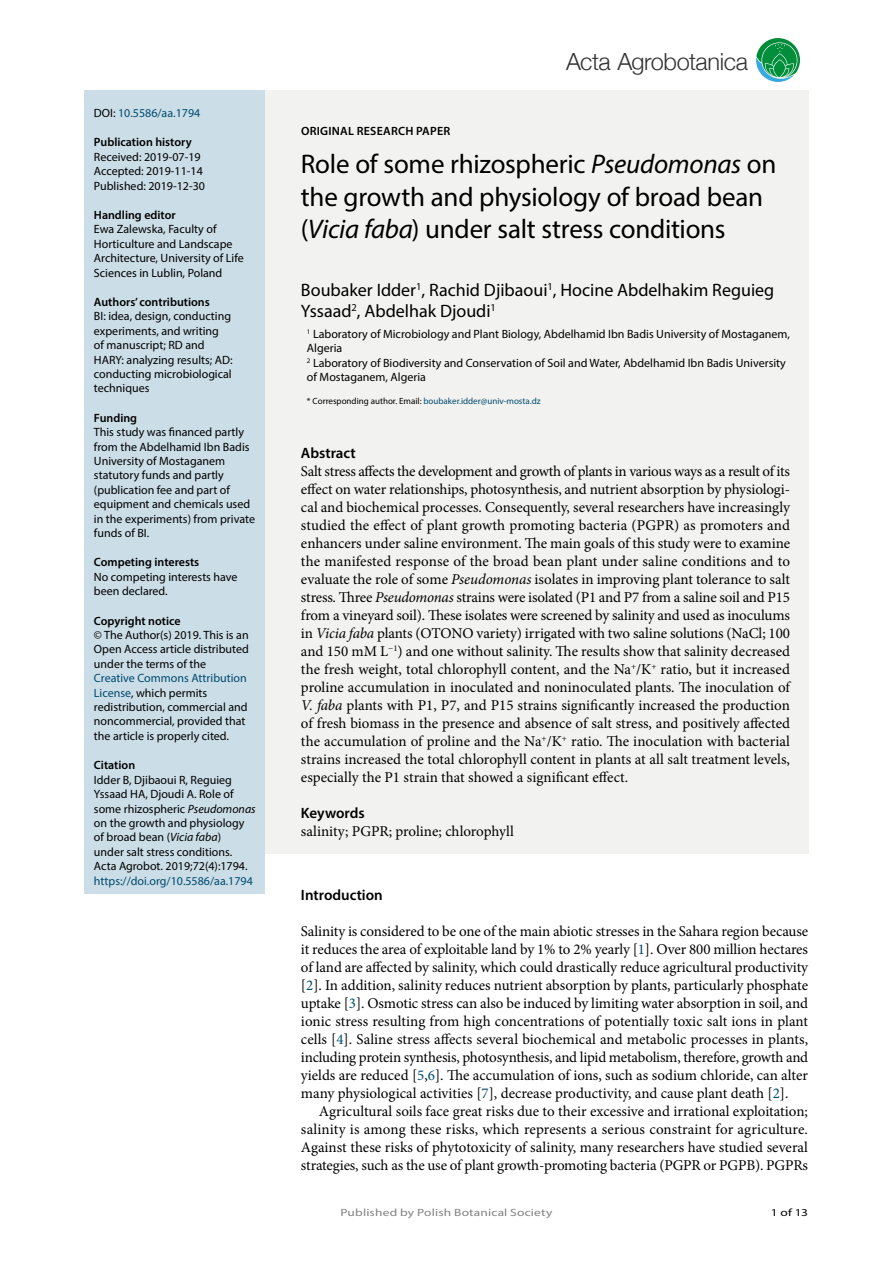
<style>
.page{position:relative;width:893px;height:1263px;background:#fff}
.page>*{position:absolute;margin:0;border:0;box-sizing:border-box;transform-origin:0 0}
.t1{font:27px/32.4px "Myriad Pro";letter-spacing:-.01em;color:#000}
.t2{font:300 23.55px "Helvetica Neue";letter-spacing:-.02em;color:#333}
.Authors{font:18px/21.6px "Myriad Pro";color:#000}
.Body_text{font:15px/18px "Minion Pro";color:#000;text-align:justify}
.Body_text___first_li{font:15px/18px "Minion Pro";letter-spacing:-.01em;color:#000;text-align:justify}
.Keywords{font:15px "Minion Pro";color:#000}
.t3{font:600 15px "Myriad Pro";color:#000}
.Body_text-2{font:12px/14.4px "Myriad Pro";color:#000}
.Affiliations{font:12px/14.4px "Myriad Pro";color:#000}
.Article_type{font:600 12px "Myriad Pro";color:#000}
.Article_type-2{font:600 12px "Myriad Pro";letter-spacing:.02em;color:#000}
.Body_text-3{font:12px "Myriad Pro";color:#004b6f}
.t4{font:10.5px "Myriad Pro Regular 2";letter-spacing:.01em;color:#828282;scale:1.28 1}
.t5{font:10.5px "Myriad Pro";color:#000;scale:1.28 1}
.Corresponding_author{font:9px "Myriad Pro";color:#004b6f}
.s1{color:#000}
.s2{color:#004b6f}
.s3{font-style:italic}
</style>
<div class="page">
<svg style="left:756px;top:38px;width:44px;height:44px"></svg>
<div style="left:265px;top:90px;width:543px;height:764px;background:#f2f2f1"></div>
<div style="left:85px;top:90px;width:180px;height:803px;background:#cbdde7"></div>
<p class="Body_text-3" style="left:94px;top:106px;width:108px"><span class="s1">DOI:</span> 10.5586/aa.1794</p>
<p class="Article_type" style="left:94px;top:135px;width:99px">Publication history</p>
<p class="Body_text-2" style="left:94px;top:149px;width:108px">Received: 2019-07-19</p>
<p class="Body_text-2" style="left:94px;top:164px;width:110px">Accepted: 2019-11-14</p>
<p class="Body_text-2" style="left:94px;top:178px;width:113px">Published: 2019-12-30</p>
<p class="Article_type" style="left:94px;top:207px;width:83px">Handling editor</p>
<p class="Body_text-2" style="left:94px;top:222px;width:151px">Ewa Zalewska, Faculty of<br>Horticulture and Landscape<br>Architecture, University of Life<br>Sciences in Lublin, Poland</p>
<p class="Article_type" style="left:94px;top:294px;width:117px">Authors’ contributions</p>
<p class="Body_text-2" style="left:94px;top:309px;width:140px">BI: idea, design, conducting experiments, and writing<br>of manuscript; RD and<br>HARY: analyzing results; AD: conducting microbiological techniques</p>
<p class="Article_type" style="left:94px;top:410px;width:45px">Funding</p>
<p class="Body_text-2" style="left:94px;top:425px;width:163px">This study was financed partly from the Abdelhamid Ibn Badis<br>University of Mostaganem statutory funds and partly (publication fee and part of equipment and chemicals used in the experiments) from private funds of BI.</p>
<p class="Article_type" style="left:94px;top:555px;width:107px">Competing interests</p>
<p class="Body_text-2" style="left:94px;top:569px;width:145px">No competing interests have been declared.</p>
<p class="Article_type" style="left:94px;top:613px;width:88px">Copyright notice</p>
<p class="Body_text-2" style="left:94px;top:628px;width:156px">© The Author(s) 2019. This is an<br>Open Access article distributed under the terms of the<br><span class="s2">Creative Commons Attribution<br>License</span>, which permits redistribution, commercial and noncommercial, provided that the article is properly cited.</p>
<p class="Article_type" style="left:94px;top:758px;width:43px">Citation</p>
<p class="Body_text-2" style="left:94px;top:772px;width:163px">Idder B, Djibaoui R, Reguieg<br>Yssaad HA, Djoudi A. Role of some rhizospheric <span class="s3">Pseudomonas </span>on the growth and physiology of broad bean (<span class="s3">Vicia faba</span>)<br>under salt stress conditions.<br>Acta Agrobot. 2019;72(4):1794. <span class="s2">https://doi.org/10.5586/aa.1794</span></p>
<h2 class="t2" style="left:566px;top:43px;width:183px">Acta Agrobotanica</h2>
<p class="Article_type-2" style="left:301px;top:123px;width:151px">ORIGINAL RESEARCH PAPER</p>
<p class="t1" style="left:301px;top:148px;width:477px">Role of some rhizospheric <span class="s3">Pseudomonas</span> on the growth and physiology of broad bean (<span class="s3">Vicia faba</span>) under salt stress conditions</p>
<p class="Authors" style="left:301px;top:279px;width:475px">Boubaker Idder<sup>1</sup>, Rachid Djibaoui<sup>1</sup>, Hocine Abdelhakim Reguieg<br>Yssaad<sup>2</sup>, Abdelhak Djoudi<sup>1</sup></p>
<p class="Affiliations" style="left:307px;top:326px;width:484px"><sup>1</sup> Laboratory of Microbiology and Plant Biology, Abdelhamid Ibn Badis University of Mostaganem,<br>Algeria</p>
<p class="Affiliations" style="left:307px;top:355px;width:480px"><sup>2</sup> Laboratory of Biodiversity and Conservation of Soil and Water, Abdelhamid Ibn Badis University of Mostaganem, Algeria</p>
<p class="Corresponding_author" style="left:307px;top:395px;width:235px"><span class="s1">* Corresponding author. Email:</span> boubaker.idder@univ-mosta.dz</p>
<p class="t3" style="left:301px;top:443px;width:56px">Abstract</p>
<p class="Body_text" style="left:301px;top:462px;width:491px">Salt stress affects the development and growth of plants in various ways as a result of its effect on water relationships, photosynthesis, and nutrient absorption by physiologi&shy;cal and biochemical processes. Consequently, several researchers have increasingly studied the effect of plant growth promoting bacteria (PGPR) as promoters and enhancers under saline environment. The main goals of this study were to examine the manifested response of the broad bean plant under saline conditions and to evaluate the role of some <span class="s3">Pseudomonas</span> isolates in improving plant tolerance to salt stress. Three <span class="s3">Pseudomonas</span> strains were isolated (P1 and P7 from a saline soil and P15 from a vineyard soil). These isolates were screened by salinity and used as inoculums in <span class="s3">Vicia faba</span> plants (OTONO variety) irrigated with two saline solutions (NaCl; 100 and 150 mM L<sup>−1</sup>) and one without salinity. The results show that salinity decreased the fresh weight, total chlorophyll content, and the Na<sup>+</sup>/K<sup>+</sup> ratio, but it increased proline accumulation in inoculated and noninoculated plants. The inoculation of <span class="s3">V. faba</span> plants with P1, P7, and P15 strains significantly increased the production of fresh biomass in the presence and absence of salt stress, and positively affected the accumulation of proline and the Na<sup>+</sup>/K<sup>+</sup> ratio. The inoculation with bacterial strains increased the total chlorophyll content in plants at all salt treatment levels, especially the P1 strain that showed a significant effect.</p>
<p class="t3" style="left:301px;top:803px;width:65px">Keywords</p>
<p class="Keywords" style="left:301px;top:821px;width:214px">salinity; PGPR; proline; chlorophyll</p>
<p class="t3" style="left:301px;top:885px;width:83px">Introduction</p>
<p class="Body_text" style="left:301px;top:922px;width:509px">Salinity is considered to be one of the main abiotic stresses in the Sahara region because it reduces the area of exploitable land by 1% to 2% yearly [<span class="s2">1</span>]. Over 800 million hectares of land are affected by salinity, which could drastically reduce agricultural productivity [<span class="s2">2</span>]. In addition, salinity reduces nutrient absorption by plants, particularly phosphate uptake [<span class="s2">3</span>]. Osmotic stress can also be induced by limiting water absorption in soil, and ionic stress resulting from high concentrations of potentially toxic salt ions in plant cells [<span class="s2">4</span>]. Saline stress affects several biochemical and metabolic processes in plants, including protein synthesis, photosynthesis, and lipid metabolism, therefore, growth and yields are reduced [<span class="s2">5</span>,<span class="s2">6</span>]. The accumulation of ions, such as sodium chloride, can alter many physiological activities [<span class="s2">7</span>], decrease productivity, and cause plant death [<span class="s2">2</span>].</p>
<p class="Body_text___first_li" style="left:301px;top:1102px;width:509px;text-indent:18px">Agricultural soils face great risks due to their excessive and irrational exploitation; salinity is among these risks, which represents a serious constraint for agriculture.<br>Against these risks of phytotoxicity of salinity, many researchers have studied several strategies, such as the use of plant growth-promoting bacteria (PGPR or PGPB). PGPRs</p>
<p class="t4" style="left:340px;top:1205px;width:167px">Published by Polish Botanical Society</p>
<p class="t5" style="left:771px;top:1205px;width:31px">1 of 13</p>
</div>
